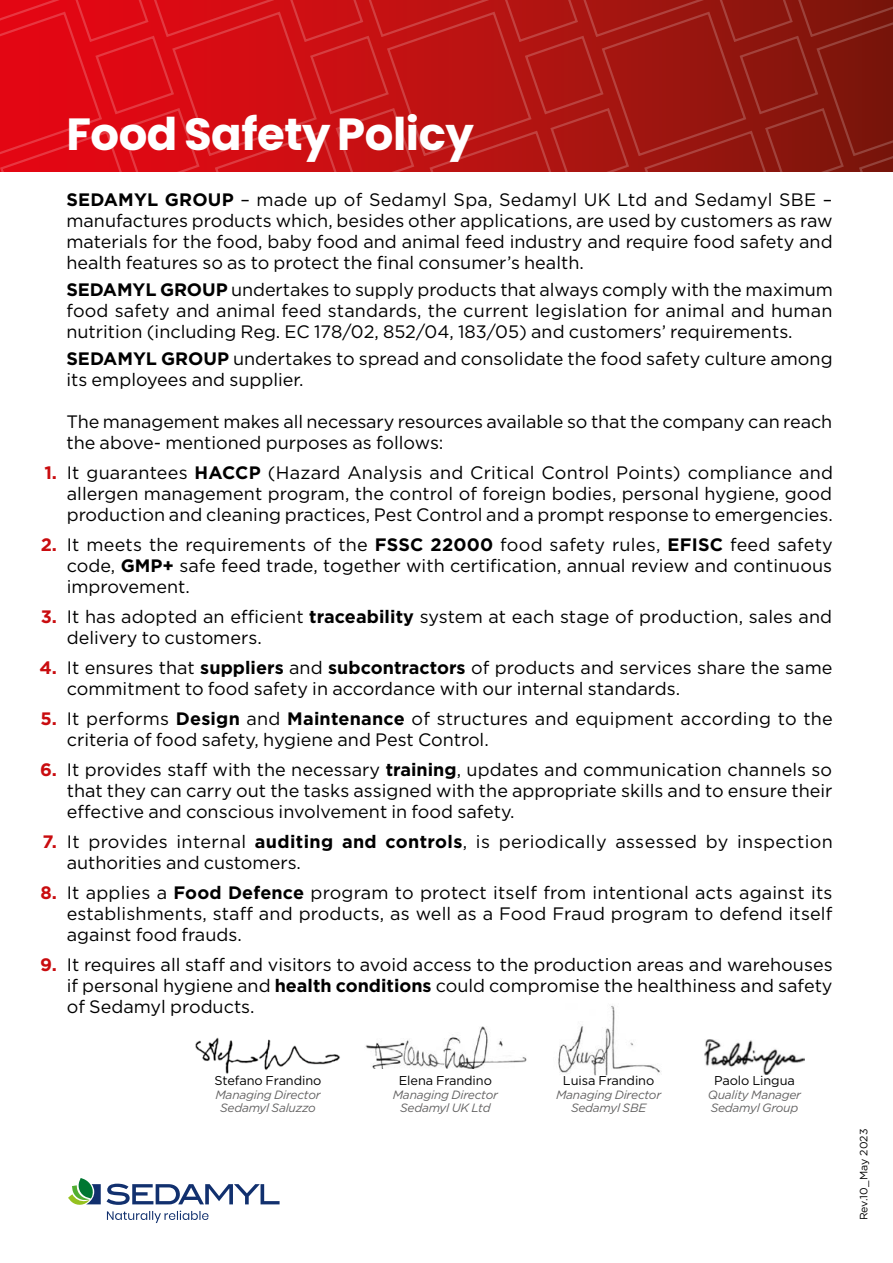
<style>
.page{position:relative;width:893px;height:1263px;background:#fff}
.page>*{position:absolute;margin:0;border:0;box-sizing:border-box;transform-origin:0 0}
.t1{font:700 45px "Poppins";letter-spacing:-.01em;color:#fff}
.t2{font:18px/21px "Gotham";color:#000;text-align:justify}
.t3{font:18px/21px "Gotham";letter-spacing:.02em;color:#000}
.t4{font:12.75px "Gotham";letter-spacing:-.005em;color:#000}
.t5{font:italic 12px/13.6px "Gotham";letter-spacing:-.02em;color:#646363;text-align:center}
.t6{font:10.65px "Gotham";letter-spacing:.01em;color:#000}
.s1{font-weight:700}
.s2{font-weight:700;color:#c90c0f}
</style>
<div class="page">
<svg style="left:0;top:0;width:893px;height:171px;background:#b91314"></svg>
<svg style="left:68px;top:1178px;width:212px;height:45px"></svg>
<img style="left:195px;top:1038px;width:145px;height:36px">
<img style="left:365px;top:1026px;width:162px;height:42px">
<img style="left:558px;top:1005px;width:103px;height:71px">
<img style="left:704px;top:1039px;width:101px;height:36px">
<h1 class="t1" style="left:66px;top:108px;width:409px">Food Safety Policy</h1>
<p class="t2" style="left:66px;top:189px;width:768px"><span class="s1">SEDAMYL GROUP</span> – made up of Sedamyl Spa, Sedamyl UK Ltd and Sedamyl SBE – manufactures products which, besides other applications, are used by customers as raw materials for the food, baby food and animal feed industry and require food safety and health features so as to protect the final consumer’s health.</p>
<p class="t2" style="left:66px;top:279px;width:768px"><span class="s1">SEDAMYL GROUP</span> undertakes to supply products that always comply with the maximum food safety and animal feed standards, the current legislation for animal and human nutrition (including Reg. EC 178/02, 852/04, 183/05) and customers’ requirements.</p>
<p class="t2" style="left:66px;top:348px;width:768px"><span class="s1">SEDAMYL GROUP</span> undertakes to spread and consolidate the food safety culture among its employees and supplier.</p>
<p class="t2" style="left:66px;top:411px;width:767px">The management makes all necessary resources available so that the company can reach the above- mentioned purposes as follows:</p>
<p class="t2" style="left:67px;top:462px;width:768px;text-indent:-22px"><span class="s2">1.</span> It guarantees <span class="s1">HACCP</span> (Hazard Analysis and Critical Control Points) compliance and allergen management program, the control of foreign bodies, personal hygiene, good production and cleaning practices, Pest Control and a prompt response to emergencies.</p>
<p class="t2" style="left:67px;top:534px;width:768px;text-indent:-26px"><span class="s2">2.</span> It meets the requirements of the <span class="s1">FSSC 22000</span> food safety rules, <span class="s1">EFISC</span> feed safety code, <span class="s1">GMP+</span> safe feed trade, together with certification, annual review and continuous improvement.</p>
<p class="t2" style="left:67px;top:606px;width:767px;text-indent:-26px"><span class="s2">3.</span> It has adopted an efficient <span class="s1">traceability</span> system at each stage of production, sales and delivery to customers.</p>
<p class="t2" style="left:67px;top:657px;width:767px;text-indent:-27px"><span class="s2">4.</span> It ensures that <span class="s1">suppliers</span> and <span class="s1">subcontractors</span> of products and services share the same commitment to food safety in accordance with our internal standards.</p>
<p class="t2" style="left:67px;top:708px;width:767px;text-indent:-26px"><span class="s2">5.</span> It performs <span class="s1">Design</span> and <span class="s1">Maintenance</span> of structures and equipment according to the criteria of food safety, hygiene and Pest Control.</p>
<p class="t2" style="left:67px;top:759px;width:767px;text-indent:-27px"><span class="s2">6.</span> It provides staff with the necessary <span class="s1">training</span>, updates and communication channels so that they can carry out the tasks assigned with the appropriate skills and to ensure their effective and conscious involvement in food safety.</p>
<p class="t3" style="left:67px;top:831px;width:768px;text-indent:-24px"><span class="s2">7.</span> It provides internal <span class="s1">auditing and controls</span>, is periodically assessed by inspection authorities and customers.</p>
<p class="t2" style="left:67px;top:882px;width:767px;text-indent:-26px"><span class="s2">8.</span> It applies a <span class="s1">Food Defence</span> program to protect itself from intentional acts against its establishments, staff and products, as well as a Food Fraud program to defend itself against food frauds.</p>
<p class="t2" style="left:67px;top:954px;width:767px;text-indent:-27px"><span class="s2">9.</span> It requires all staff and visitors to avoid access to the production areas and warehouses if personal hygiene and <span class="s1">health conditions</span> could compromise the healthiness and safety of Sedamyl products.</p>
<p class="t4" style="left:215px;top:1072px;width:108px">Stefano Frandino</p>
<p class="t5" style="left:215px;top:1087px;width:107px">Managing Director<br>Sedamyl Saluzzo</p>
<p class="t4" style="left:399px;top:1072px;width:95px">Elena Frandino</p>
<p class="t5" style="left:393px;top:1087px;width:107px">Managing Director<br>Sedamyl UK Ltd</p>
<p class="t4" style="left:563px;top:1072px;width:93px">Luisa Frandino</p>
<p class="t5" style="left:556px;top:1087px;width:107px">Managing Director<br>Sedamyl SBE</p>
<p class="t4" style="left:714px;top:1072px;width:82px">Paolo Lingua</p>
<p class="t5" style="left:708px;top:1087px;width:95px;text-align:left">Quality Manager<br>Sedamyl Group</p>
<p class="t6" style="left:857px;top:1220px;width:93px;rotate:-90deg">Rev.10_May 2023</p>
</div>
